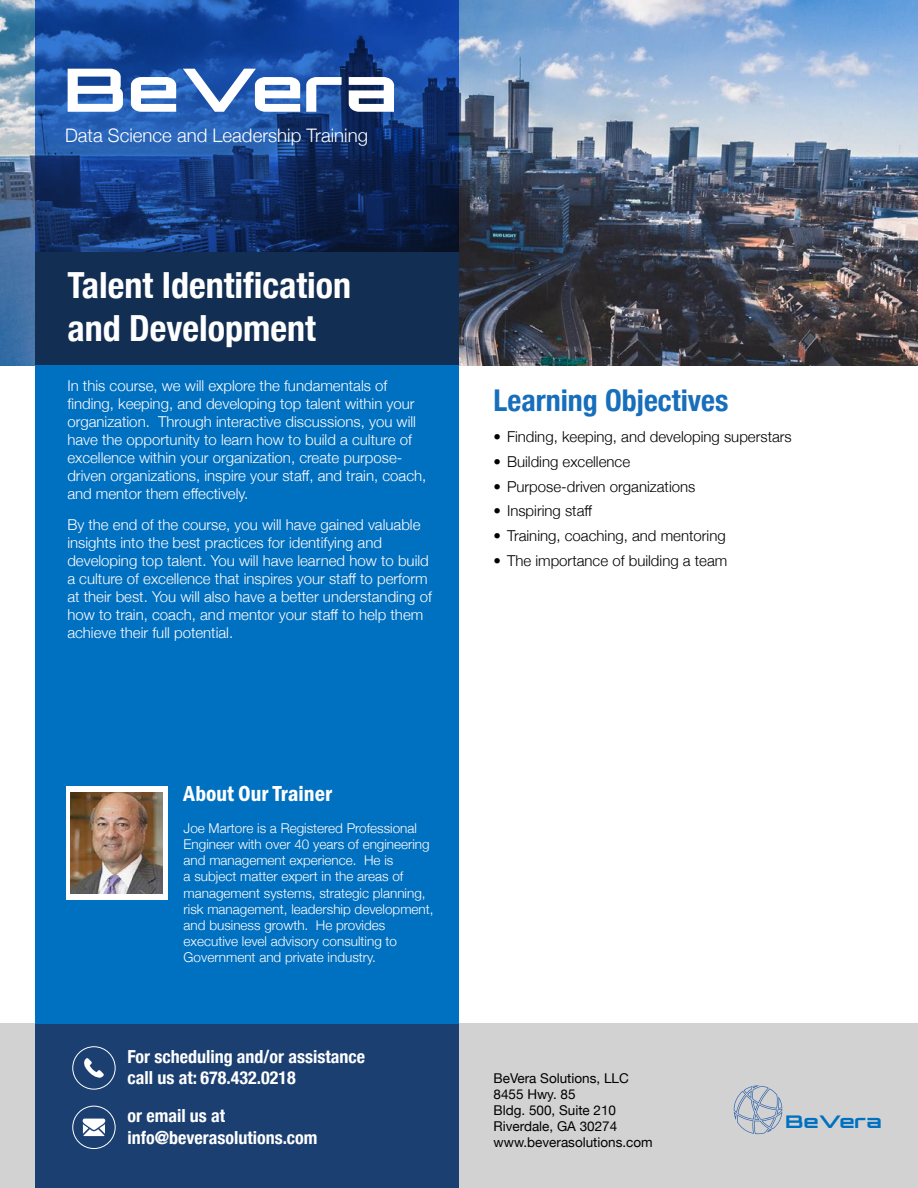
<style>
.page{position:relative;width:918px;height:1188px;background:#fff}
.page>*{position:absolute;margin:0;border:0;box-sizing:border-box;transform-origin:0 0}
.t1{font:700 59.85px "Orbitron";color:#fff;scale:1.28 1}
.t2{font:700 condensed 36px/43.2px "Helvetica Neue";color:#fff}
.t3{font:700 condensed 30px "Helvetica Neue";color:#176ebb}
.t4{font:22.5px "Franklin Gothic URW Con Dem";color:#fff}
.t5{font:300 18.6px "Helvetica Neue";color:#fff}
.t6{font:700 condensed 18px/21.6px "Helvetica Neue";color:#fff}
.t7{font:700 17.4px "Orbitron";color:#0070c0;scale:1.28 1}
.t8{font:300 15px/18px "Helvetica Neue";color:#fff}
.t9{font:300 15px "Helvetica Neue";color:#000}
.t10{font:300 13.5px/16.2px "Helvetica Neue";color:#fff}
.t11{font:13.5px/16.2px "Helvetica Neue";color:#000}
</style>
<div class="page">
<img style="left:0;top:0;width:918px;height:365px">
<div style="left:0;top:1024px;width:918px;height:164px;background:#d2d2d2"></div>
<div style="left:36px;top:1024px;width:423px;height:164px;background:#1b3f71"></div>
<svg style="left:84px;top:1058px;width:20px;height:20px"></svg>
<div style="left:72px;top:1046px;width:44px;height:44px;border:1px solid #fff;border-radius:50%"></div>
<svg style="left:83px;top:1119px;width:22px;height:17px"></svg>
<div style="left:72px;top:1106px;width:44px;height:43px;border:1px solid #fff;border-radius:50%"></div>
<svg style="left:734px;top:1085px;width:48px;height:49px"></svg>
<svg style="left:36px;top:0;width:423px;height:253px;background:#163f86"></svg>
<div style="left:36px;top:352px;width:423px;height:671px;background:#0070c0"></div>
<div style="left:66px;top:786px;width:101px;height:114px;background:#fff"></div>
<img style="left:71px;top:792px;width:92px;height:101px">
<div style="left:36px;top:253px;width:423px;height:112px;background:#132e53"></div>
<h1 class="t1" style="left:63px;top:54px;width:263px">BeVera</h1>
<p class="t5" style="left:65px;top:121px;width:304px">Data Science and Leadership Training</p>
<h2 class="t2" style="left:67px;top:261px;width:285px">Talent Identification and Development</h2>
<p class="t8" style="left:67px;top:375px;width:360px">In this course, we will explore the fundamentals of finding, keeping, and developing top talent within your organization. Through interactive discussions, you will have the opportunity to learn how to build a culture of excellence within your organization, create purpose&shy;driven organizations, inspire your staff, and train, coach, and mentor them effectively.</p>
<p class="t8" style="left:67px;top:515px;width:366px">By the end of the course, you will have gained valuable insights into the best practices for identifying and developing top talent. You will have learned how to build a culture of excellence that inspires your staff to perform at their best. You will also have a better understanding of how to train, coach, and mentor your staff to help them achieve their full potential.</p>
<h3 class="t4" style="left:184px;top:779px;width:150px">About Our Trainer</h3>
<p class="t10" style="left:184px;top:819px;width:252px">Joe Martore is a Registered Professional Engineer with over 40 years of engineering and management experience. He is<br>a subject matter expert in the areas of management systems, strategic planning, risk management, leadership development, and business growth. He provides executive level advisory consulting to Government and private industry.</p>
<h3 class="t3" style="left:494px;top:375px;width:236px">Learning Objectives</h3>
<p class="t9" style="left:494px;top:425px;width:300px">• Finding, keeping, and developing superstars</p>
<p class="t9" style="left:494px;top:449px;width:138px">• Building excellence</p>
<p class="t9" style="left:494px;top:474px;width:203px">• Purpose-driven organizations</p>
<p class="t9" style="left:494px;top:499px;width:100px">• Inspiring staff</p>
<p class="t9" style="left:494px;top:524px;width:234px">• Training, coaching, and mentoring</p>
<p class="t9" style="left:494px;top:548px;width:235px">• The importance of building a team</p>
<p class="t6" style="left:127px;top:1044px;width:239px">For scheduling and/or assistance call us at: 678.432.0218</p>
<p class="t6" style="left:127px;top:1104px;width:192px">or email us at info@beverasolutions.com</p>
<p class="t7" style="left:785px;top:1111px;width:77px">BeVera</p>
<p class="t11" style="left:494px;top:1071px;width:161px">BeVera Solutions, LLC<br>8455 Hwy. 85<br>Bldg. 500, Suite 210<br>Riverdale, GA 30274 www.beverasolutions.com</p>
</div>
